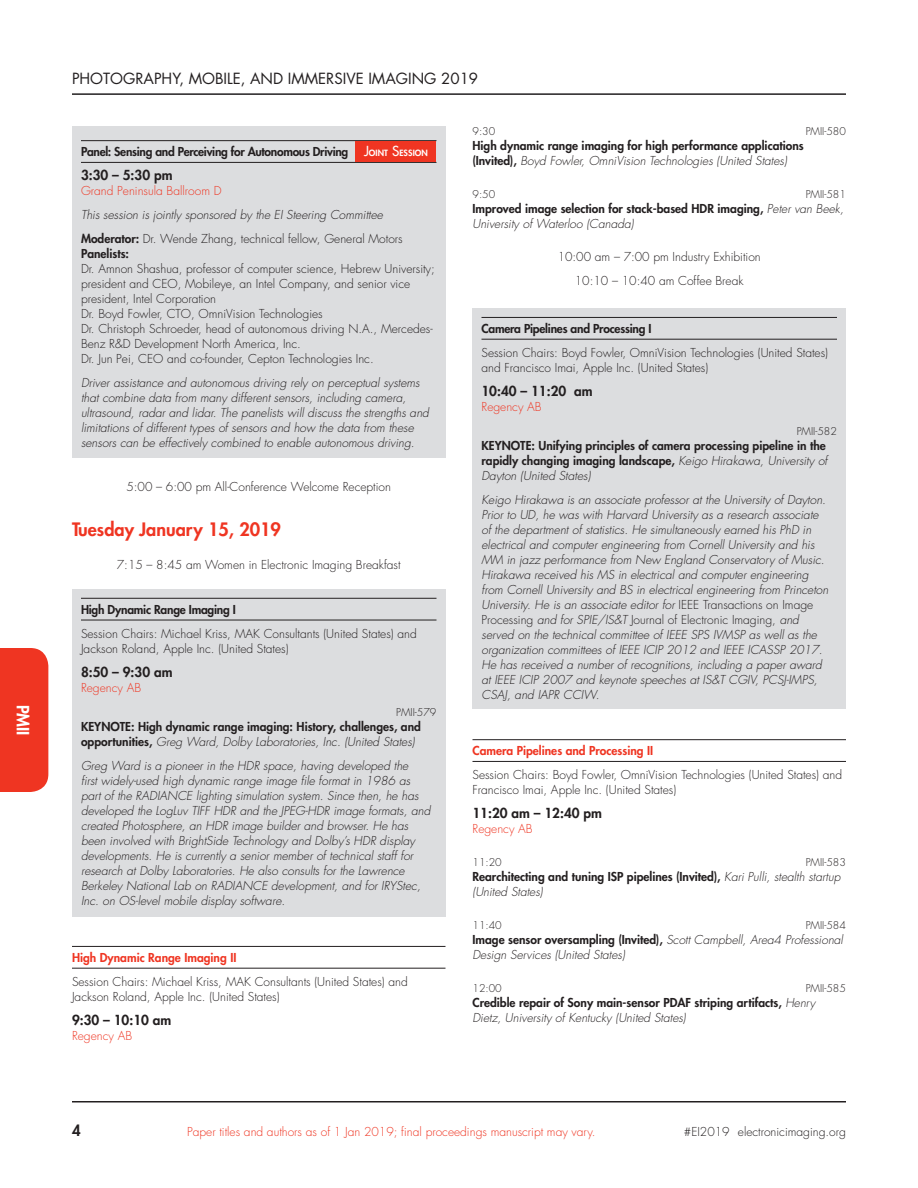
<style>
.page{position:relative;width:918px;height:1188px;background:#fff}
.page>*{position:absolute;margin:0;border:0;box-sizing:border-box;transform-origin:0 0}
.Date_Red{font:800 18px "Futura Std";color:#ef3522}
.t1{font:800 16.5px "Futura Std";color:#fff}
.t2{font:15px "Futura Std";color:#231f20}
.t3{font:800 15px "Futura Std";color:#231f20}
.Time{font:800 13.5px "Futura Std";color:#231f20}
.Txt{font:italic 300 12px/15px "Futura Std";color:#231f20}
.Txt_sb{font:300 12px/15px "Futura Std";color:#231f20}
.Event{font:800 12px/15px "Futura Std";color:#231f20}
.Txt-2{font:300 12px "Futura Std";color:#ef3522}
.Event-2{font:800 12px "Futura Std";color:#ef3522}
.Event-3{font:800 12px "Futura Std";letter-spacing:-.02em;color:#231f20}
.Event-4{font:800 12px "Futura Std";letter-spacing:-.025em;color:#231f20}
.Txt-3{font:300 12px "Futura Std";color:#231f20}
.Txt_sb-2{font:300 12px "Futura Std";color:#ef3522}
.Paper_No{font:300 10.5px "Futura Std";color:#231f20}
.Txt-4{font:800 8.4px "Futura Std";letter-spacing:.015em;color:#fff}
.s1{font-weight:500;font-size:13.5px}
.s2{font-weight:800}
.s3{font-weight:300;font-style:italic}
.s4{font-style:normal}
.s5{font-weight:800;font-style:normal}
</style>
<div class="page">
<hr style="left:72px;top:93px;width:774px;height:2px;background:#231f20">
<div style="left:0;top:648px;width:48px;height:144px;background:#ef3522"></div>
<hr style="left:72px;top:1101px;width:774px;height:1px;background:#231f20">
<hr style="left:72px;top:946px;width:374px;height:1px;background:#231f20">
<hr style="left:72px;top:968px;width:374px;height:1px;background:#231f20">
<div style="left:72px;top:126px;width:374px;height:332px;background:#dcdddf"></div>
<hr style="left:81px;top:140px;width:355px;height:1px;background:#231f20">
<hr style="left:81px;top:162px;width:355px;height:1px;background:#231f20">
<div style="left:356px;top:141px;width:80px;height:21px;background:#ef3522"></div>
<div style="left:72px;top:589px;width:374px;height:328px;background:#dcdddf"></div>
<hr style="left:81px;top:598px;width:355px;height:1px;background:#231f20">
<hr style="left:81px;top:620px;width:355px;height:1px;background:#231f20">
<hr style="left:472px;top:739px;width:374px;height:1px;background:#231f20">
<hr style="left:472px;top:761px;width:374px;height:1px;background:#231f20">
<div style="left:472px;top:308px;width:374px;height:401px;background:#dcdddf"></div>
<hr style="left:482px;top:317px;width:355px;height:1px;background:#231f20">
<hr style="left:482px;top:339px;width:355px;height:1px;background:#231f20">
<h2 class="t1" style="left:33px;top:705px;width:32px;rotate:90deg">PMII</h2>
<p class="t2" style="left:72px;top:69px;width:19px">PHOTOGRAPHY</p>
<p class="t2" style="left:179px;top:69px;width:32px">, MOBILE</p>
<p class="t2" style="left:241px;top:69px;width:22px">, AND</p>
<p class="t2" style="left:288px;top:69px;width:14px">IMMERSIVE</p>
<p class="t2" style="left:368px;top:69px;width:16px">IMAGING</p>
<p class="t2" style="left:441px;top:69px;width:38px">2019</p>
<p class="Event-4" style="left:81px;top:144px;width:269px">Panel: Sensing and Perceiving for Autonomous Driving</p>
<p class="Txt-4" style="left:364px;top:148px;width:65px"><span class="s1">J</span>OINT <span class="s1">S</span>ESSION</p>
<p class="Time" style="left:81px;top:167px;width:93px">3:30 – 5:30 pm</p>
<p class="Txt-2" style="left:81px;top:183px;width:142px">Grand Peninsula Ballroom D</p>
<p class="Txt" style="left:81px;top:208px;width:303px">This session is jointly sponsored by the EI Steering Committee</p>
<p class="Txt_sb" style="left:81px;top:232px;width:323px"><span class="s2">Moderator:</span> Dr. Wende Zhang, technical fellow, General Motors<br><span class="s2">Panelists:</span></p>
<p class="Txt_sb" style="left:81px;top:262px;width:355px">Dr. Amnon Shashua, professor of computer science, Hebrew University; president and CEO, Mobileye, an Intel Company, and senior vice president, Intel Corporation</p>
<p class="Txt_sb" style="left:81px;top:307px;width:243px">Dr. Boyd Fowler, CTO, OmniVision Technologies</p>
<p class="Txt_sb" style="left:81px;top:322px;width:353px">Dr. Christoph Schroeder, head of autonomous driving N.A., Mercedes-<br>Benz R&amp;D Development North America, Inc.</p>
<p class="Txt_sb" style="left:81px;top:352px;width:294px">Dr. Jun Pei, CEO and co-founder, Cepton Technologies Inc.</p>
<p class="Txt" style="left:81px;top:376px;width:349px">Driver assistance and autonomous driving rely on perceptual systems that combine data from many different sensors, including camera, ultrasound, radar and lidar. The panelists will discuss the strengths and limitations of different types of sensors and how the data from these sensors can be effectively combined to enable autonomous driving.</p>
<p class="Txt_sb" style="left:126px;top:479px;width:266px">5:00 – 6:00 pm All-Conference Welcome Reception</p>
<p class="Date_Red" style="left:72px;top:517px;width:211px">Tuesday January 15, 2019</p>
<p class="Txt-3" style="left:117px;top:557px;width:285px">7:15 – 8:45 am Women in Electronic Imaging Breakfast</p>
<p class="Event-3" style="left:81px;top:602px;width:156px">High Dynamic Range Imaging I</p>
<p class="Txt_sb" style="left:81px;top:626px;width:337px">Session Chairs: Michael Kriss, MAK Consultants (United States) and<br>Jackson Roland, Apple Inc. (United States)</p>
<p class="Time" style="left:81px;top:663px;width:93px">8:50 – 9:30 am</p>
<p class="Txt-2" style="left:81px;top:680px;width:62px">Regency AB</p>
<p class="Paper_No" style="left:396px;top:705px;width:42px">PMII-579</p>
<p class="Event" style="left:81px;top:719px;width:342px">KEYNOTE: High dynamic range imaging: History, challenges, and opportunities, <span class="s3">Greg Ward, Dolby Laboratories, Inc. (United States)</span></p>
<p class="Txt" style="left:81px;top:758px;width:351px">Greg Ward is a pioneer in the HDR space, having developed the<br>first widely-used high dynamic range image file format in 1986 as part of the RADIANCE lighting simulation system. Since then, he has developed the LogLuv TIFF HDR and the JPEG-HDR image formats, and created Photosphere, an HDR image builder and browser. He has been involved with BrightSide Technology and Dolby’s HDR display developments. He is currently a senior member of technical staff for research at Dolby Laboratories. He also consults for the Lawrence Berkeley National Lab on RADIANCE development, and for IRYStec, Inc. on OS-level mobile display software.</p>
<p class="Event-2" style="left:72px;top:950px;width:166px">High Dynamic Range Imaging II</p>
<p class="Txt_sb" style="left:72px;top:974px;width:337px">Session Chairs: Michael Kriss, MAK Consultants (United States) and<br>Jackson Roland, Apple Inc. (United States)</p>
<p class="Time" style="left:72px;top:1011px;width:101px">9:30 – 10:10 am</p>
<p class="Txt_sb-2" style="left:72px;top:1028px;width:62px">Regency AB</p>
<p class="Paper_No" style="left:472px;top:124px;width:24px">9:30</p>
<p class="Paper_No" style="left:806px;top:124px;width:42px">PMII-580</p>
<p class="Event" style="left:472px;top:138px;width:333px">High dynamic range imaging for high performance applications (Invited), <span class="s3">Boyd Fowler, OmniVision Technologies (United States)</span></p>
<p class="Paper_No" style="left:472px;top:187px;width:24px">9:50</p>
<p class="Paper_No" style="left:806px;top:187px;width:42px">PMII-581</p>
<p class="Event" style="left:472px;top:201px;width:373px">Improved image selection for stack-based HDR imaging, <span class="s3">Peter van Beek,<br>University of Waterloo (Canada)</span></p>
<p class="Txt_sb" style="left:558px;top:249px;width:205px">10:00 am – 7:00 pm Industry Exhibition</p>
<p class="Txt_sb" style="left:575px;top:273px;width:170px">10:10 – 10:40 am Coffee Break</p>
<p class="Event-3" style="left:482px;top:321px;width:172px">Camera Pipelines and Processing I</p>
<p class="Txt_sb" style="left:482px;top:345px;width:348px">Session Chairs: Boyd Fowler, OmniVision Technologies (United States) and Francisco Imai, Apple Inc. (United States)</p>
<p class="Time" style="left:482px;top:382px;width:113px">10:40 – 11:20 am</p>
<p class="Txt-2" style="left:482px;top:399px;width:62px">Regency AB</p>
<p class="Paper_No" style="left:797px;top:425px;width:42px">PMII-582</p>
<p class="Event" style="left:482px;top:438px;width:348px">KEYNOTE: Unifying principles of camera processing pipeline in the rapidly changing imaging landscape, <span class="s3">Keigo Hirakawa, University of<br>Dayton (United States)</span></p>
<p class="Txt" style="left:482px;top:492px;width:348px">Keigo Hirakawa is an associate professor at the University of Dayton.<br>Prior to UD, he was with Harvard University as a research associate of the department of statistics. He simultaneously earned his PhD in electrical and computer engineering from Cornell University and his MM in jazz performance from New England Conservatory of Music.<br>Hirakawa received his MS in electrical and computer engineering from Cornell University and BS in electrical engineering from Princeton University. He is an associate editor for <span class="s4">IEEE Transactions on Image Processing</span> and for SPIE/IS&amp;T <span class="s4">Journal of Electronic Imaging,</span> and served on the technical committee of IEEE SPS IVMSP as well as the organization committees of IEEE ICIP 2012 and IEEE ICASSP 2017.<br>He has received a number of recognitions, including a paper award at IEEE ICIP 2007 and keynote speeches at IS&amp;T CGIV, PCSJ-IMPS, CSAJ, and IAPR CCIW.</p>
<p class="Event-2" style="left:472px;top:743px;width:182px">Camera Pipelines and Processing II</p>
<p class="Txt_sb" style="left:472px;top:768px;width:371px">Session Chairs: Boyd Fowler, OmniVision Technologies (United States) and<br>Francisco Imai, Apple Inc. (United States)</p>
<p class="Time" style="left:472px;top:805px;width:131px">11:20 am – 12:40 pm</p>
<p class="Txt_sb-2" style="left:472px;top:821px;width:62px">Regency AB</p>
<p class="Paper_No" style="left:472px;top:856px;width:31px">11:20</p>
<p class="Paper_No" style="left:806px;top:856px;width:42px">PMII-583</p>
<p class="Event" style="left:472px;top:869px;width:370px">Rearchitecting and tuning ISP pipelines (Invited), <span class="s3">Kari Pulli, stealth startup (United States)</span></p>
<p class="Paper_No" style="left:472px;top:919px;width:31px">11:40</p>
<p class="Paper_No" style="left:806px;top:919px;width:42px">PMII-584</p>
<p class="Txt" style="left:472px;top:933px;width:372px"><span class="s5">Image sensor oversampling (Invited),</span> Scott Campbell, Area4 Professional<br>Design Services (United States)</p>
<p class="Paper_No" style="left:472px;top:982px;width:31px">12:00</p>
<p class="Paper_No" style="left:806px;top:982px;width:42px">PMII-585</p>
<p class="Event" style="left:472px;top:995px;width:344px">Credible repair of Sony main-sensor PDAF striping artifacts, <span class="s3">Henry<br>Dietz, University of Kentucky (United States)</span></p>
<p class="t3" style="left:72px;top:1121px;width:10px">4</p>
<p class="Txt-2" style="left:187px;top:1124px;width:410px">Paper titles and authors as of 1 Jan 2019; final proceedings manuscript may vary.</p>
<p class="Txt_sb" style="left:684px;top:1124px;width:164px">#EI2019 electronicimaging.org</p>
</div>
